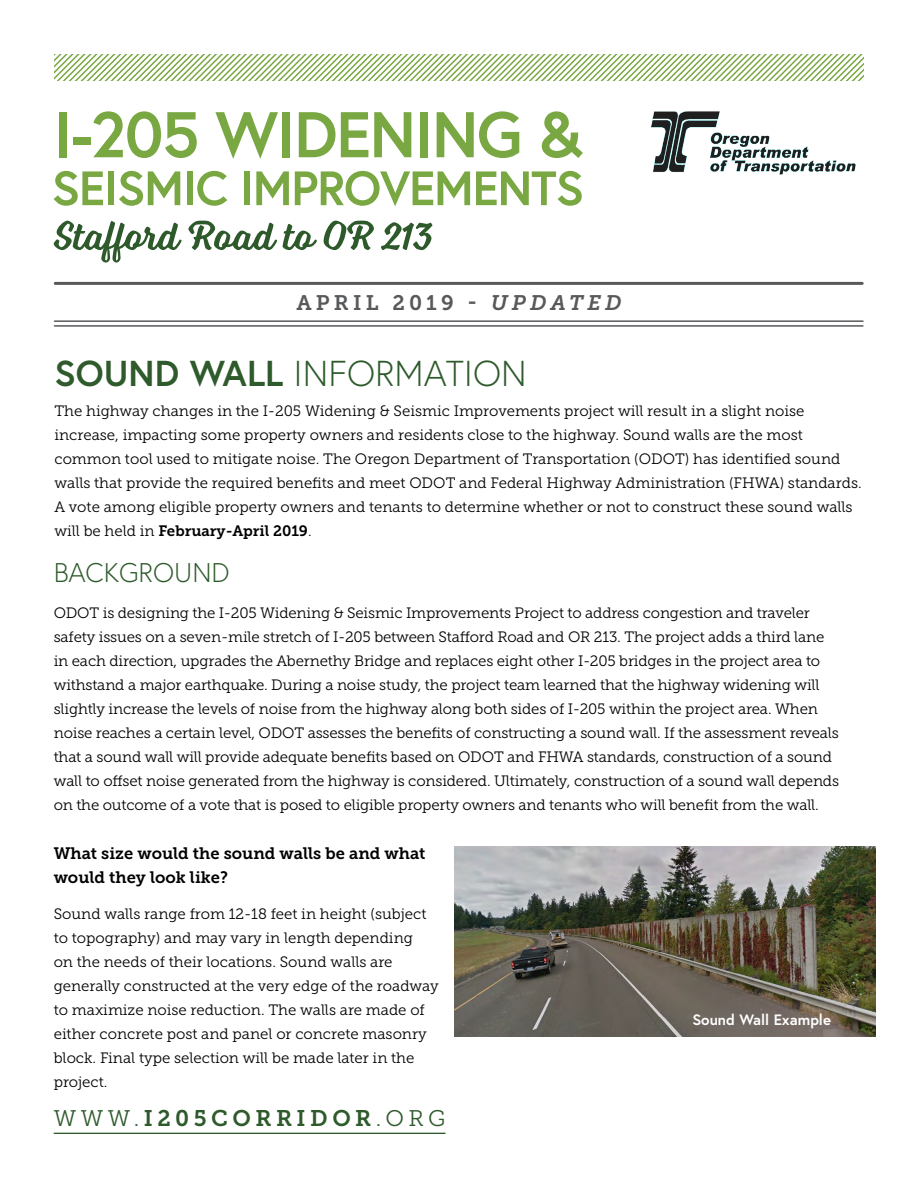
<style>
.page{position:relative;width:918px;height:1188px;background:#fff}
.page>*{position:absolute;margin:0;border:0;box-sizing:border-box;transform-origin:0 0}
.t1{font:300 36px "Europa";color:#2e5a2c}
.Body_Text{font:300 27px "Europa";color:#2e5a2c}
.Body{font:22.5px "Museo Slab 700";letter-spacing:.2em;color:#2e5a2c}
.t2{font:21px "Museo Slab 700";letter-spacing:.2em;color:#58595b}
.Bullets{font:16.5px/24px "Museo Slab 700";color:#000}
.Body_Text-2{font:15px/24px "Museo Slab 300";letter-spacing:-.01em;color:#000}
.t3{font:700 15px "Europa";color:#fff}
.s1{font-style:italic}
.s2{font-weight:700}
.s3{font-family:"Museo Slab 700"}
.s4{font-family:"Museo Slab 300"}
</style>
<div class="page">
<img style="left:454px;top:847px;width:422px;height:190px">
<svg style="left:54px;top:54px;width:809px;height:26px"></svg>
<img style="left:651px;top:111px;width:205px;height:64px">
<hr style="left:55px;top:282px;width:807px;height:3px;background:#58595b">
<hr style="left:54px;top:320px;width:809px;height:2px;background:#58595b">
<hr style="left:54px;top:325px;width:809px;height:2px;background:#58595b">
<div style="left:59px;top:112px;width:8px;height:45px;background:#79a742"></div>
<div style="left:73px;top:138px;width:17px;height:7px;background:#79a742"></div>
<svg style="left:93px;top:111px;width:104px;height:47px"></svg>
<svg style="left:215px;top:112px;width:63px;height:47px"></svg>
<div style="left:282px;top:112px;width:8px;height:45px;background:#79a742"></div>
<svg style="left:299px;top:112px;width:69px;height:45px"></svg>
<svg style="left:374px;top:112px;width:37px;height:45px"></svg>
<div style="left:420px;top:112px;width:8px;height:45px;background:#79a742"></div>
<svg style="left:437px;top:111px;width:82px;height:47px"></svg>
<svg style="left:542px;top:111px;width:41px;height:47px"></svg>
<svg style="left:54px;top:171px;width:49px;height:35px"></svg>
<div style="left:108px;top:171px;width:6px;height:34px;background:#79a742"></div>
<svg style="left:119px;top:171px;width:61px;height:35px"></svg>
<div style="left:187px;top:171px;width:6px;height:34px;background:#79a742"></div>
<svg style="left:197px;top:171px;width:30px;height:35px"></svg>
<div style="left:244px;top:171px;width:6px;height:34px;background:#79a742"></div>
<svg style="left:256px;top:171px;width:33px;height:34px"></svg>
<svg style="left:295px;top:171px;width:175px;height:35px"></svg>
<svg style="left:476px;top:171px;width:106px;height:35px"></svg>
<svg style="left:54px;top:221px;width:128px;height:42px"></svg>
<svg style="left:188px;top:221px;width:89px;height:29px"></svg>
<svg style="left:283px;top:224px;width:34px;height:26px"></svg>
<svg style="left:324px;top:221px;width:50px;height:29px"></svg>
<svg style="left:381px;top:222px;width:51px;height:28px"></svg>
<hr style="left:54px;top:1133px;width:392px;height:1px;background:#2e5a2c">
<p class="t2" style="left:296px;top:291px;width:327px">APRIL 2019 - <span class="s1">UPDATED</span></p>
<p class="t1" style="left:54px;top:351px;width:474px"><span class="s2">SOUND WALL</span> INFORMATION</p>
<p class="Body_Text-2" style="left:54px;top:399px;width:809px">The highway changes in the I-205 Widening &amp; Seismic Improvements project will result in a slight noise increase, impacting some property owners and residents close to the highway. Sound walls are the most common tool used to mitigate noise. The Oregon Department of Transportation (ODOT) has identified sound walls that provide the required benefits and meet ODOT and Federal Highway Administration (FHWA) standards.<br>A vote among eligible property owners and tenants to determine whether or not to construct these sound walls will be held in <span class="s3">February-April 2019</span>.</p>
<p class="Body_Text" style="left:54px;top:555px;width:177px">BACKGROUND</p>
<p class="Body_Text-2" style="left:54px;top:601px;width:787px">ODOT is designing the I-205 Widening &amp; Seismic Improvements Project to address congestion and traveler safety issues on a seven-mile stretch of I-205 between Stafford Road and OR 213. The project adds a third lane in each direction, upgrades the Abernethy Bridge and replaces eight other I-205 bridges in the project area to withstand a major earthquake. During a noise study, the project team learned that the highway widening will slightly increase the levels of noise from the highway along both sides of I-205 within the project area. When noise reaches a certain level, ODOT assesses the benefits of constructing a sound wall. If the assessment reveals that a sound wall will provide adequate benefits based on ODOT and FHWA standards, construction of a sound wall to offset noise generated from the highway is considered. Ultimately, construction of a sound wall depends on the outcome of a vote that is posed to eligible property owners and tenants who will benefit from the wall.</p>
<p class="Bullets" style="left:54px;top:841px;width:373px">What size would the sound walls be and what would they look like?</p>
<p class="Body_Text-2" style="left:54px;top:902px;width:387px">Sound walls range from 12-18 feet in height (subject to topography) and may vary in length depending<br>on the needs of their locations. Sound walls are generally constructed at the very edge of the roadway to maximize noise reduction. The walls are made of either concrete post and panel or concrete masonry block. Final type selection will be made later in the project.</p>
<p class="Body" style="left:54px;top:1105px;width:393px"><span class="s4">WWW.</span>I205CORRIDOR<span class="s4">.ORG</span></p>
<p class="t3" style="left:692px;top:1009px;width:140px">Sound Wall Example</p>
</div>
